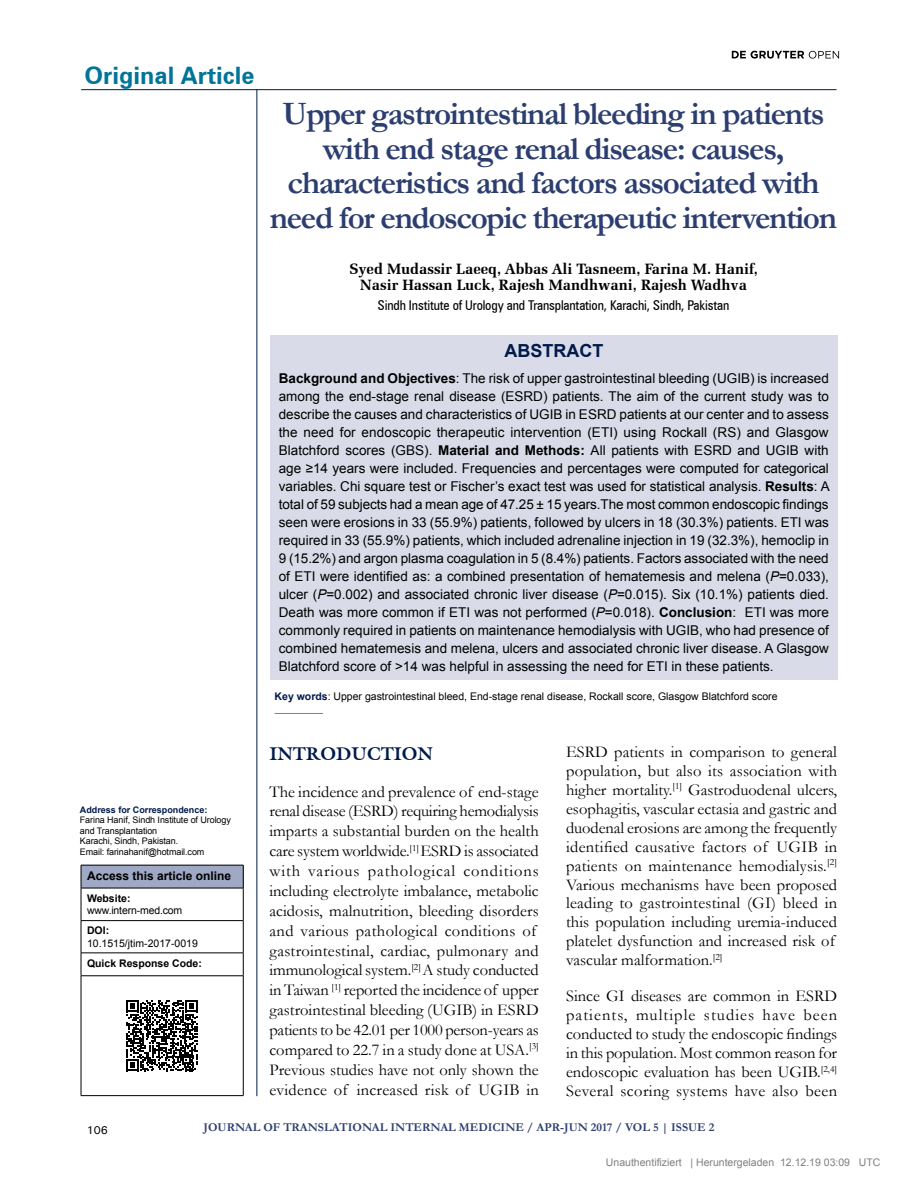
<style>
.page{position:relative;width:918px;height:1188px;background:#fff}
.page>*{position:absolute;margin:0;border:0;box-sizing:border-box;transform-origin:0 0}
.t1{font:700 33px/34.5px "Garamond";letter-spacing:-.04em;color:#2c3e70;text-align:center}
.t2{font:700 24px "Zurich BT";color:#007499}
.t3{font:700 18px "Galliard IT Cby BT";color:#001a4b}
.t4{font:700 18px "Arial";color:#001a4b}
.t5{font:16.5px/18.9px "Garamond";color:#000}
.t6{font:700 15px/16.5px "Zapf Elliptical 711 BT";color:#000;text-align:center}
.t7{font:13.5px/18px "Arial";color:#000;text-align:justify}
.t8{font:condensed 13.5px "Zurich BT";letter-spacing:-.01em;color:#000}
.t9{font:700 12px "Garamond";color:#2c3e70}
.t10{font:700 12px "Arial";color:#000}
.t11{font:500 11.25px "Univers";color:#000}
.t12{font:10.5px "Arial";color:#000}
.t13{font:10.5px "Arial";color:#808080}
.t14{font:700 10.5px "Arial";color:#000}
.t15{font:9px/10.5px "Arial";letter-spacing:-.01em;color:#000}
.t16{font:700 9px "Arial";color:#001a4b}
.s1{font-weight:700}
.s2{font-style:italic}
.s3{font-weight:700;color:#001a4b}
</style>
<div class="page">
<hr style="left:81px;top:89px;width:756px;height:1px;background:#001a4b">
<svg style="left:732px;top:51px;width:107px;height:8px"></svg>
<hr style="left:256px;top:89px;width:1px;height:1007px;background:#001a4b">
<div style="left:81px;top:865px;width:162px;height:23px;background:#9fa8c4"></div>
<hr style="left:81px;top:865px;width:162px;height:1px;background:#000">
<svg style="left:81px;top:865px;width:1px;height:23px"></svg>
<hr style="left:81px;top:888px;width:162px;height:1px;background:#000">
<hr style="left:81px;top:888px;width:1px;height:32px;background:#000">
<hr style="left:81px;top:920px;width:162px;height:1px;background:#000">
<hr style="left:81px;top:921px;width:1px;height:32px;background:#000">
<hr style="left:81px;top:953px;width:162px;height:1px;background:#000">
<svg style="left:81px;top:953px;width:1px;height:23px"></svg>
<hr style="left:81px;top:976px;width:162px;height:1px;background:#000">
<hr style="left:81px;top:976px;width:1px;height:119px;background:#000">
<svg style="left:243px;top:865px;width:1px;height:23px"></svg>
<hr style="left:243px;top:888px;width:1px;height:32px;background:#000">
<hr style="left:243px;top:921px;width:1px;height:32px;background:#000">
<svg style="left:243px;top:953px;width:1px;height:23px"></svg>
<hr style="left:243px;top:976px;width:1px;height:119px;background:#000">
<hr style="left:81px;top:1095px;width:162px;height:1px;background:#000">
<svg style="left:127px;top:1000px;width:71px;height:71px"></svg>
<div style="left:270px;top:335px;width:567px;height:345px;background:#d9dce8"></div>
<hr style="left:275px;top:713px;width:48px;height:1px;background:#808285">
<h2 class="t2" style="left:85px;top:61px;width:172px">Original Article</h2>
<h1 class="t1" style="left:270px;top:97px;width:569px">Upper gastrointestinal bleeding in patients with end stage renal disease: causes, characteristics and factors associated with need for endoscopic therapeutic intervention</h1>
<p class="t6" style="left:349px;top:260px;width:410px">Syed Mudassir Laeeq, Abbas Ali Tasneem, Farina M. Hanif,<br>Nasir Hassan Luck, Rajesh Mandhwani, Rajesh Wadhva</p>
<p class="t8" style="left:378px;top:297px;width:353px">Sindh Institute of Urology and Transplantation, Karachi, Sindh, Pakistan</p>
<h3 class="t4" style="left:504px;top:339px;width:100px">ABSTRACT</h3>
<p class="t7" style="left:279px;top:370px;width:552px"><span class="s1">Background and Objectives</span>: The risk of upper gastrointestinal bleeding (UGIB) is increased among the end-stage renal disease (ESRD) patients. The aim of the current study was to describe the causes and characteristics of UGIB in ESRD patients at our center and to assess the need for endoscopic therapeutic intervention (ETI) using Rockall (RS) and Glasgow Blatchford scores (GBS). <span class="s1">Material and Methods:</span> All patients with ESRD and UGIB with age ≥14 years were included. Frequencies and percentages were computed for categorical variables. Chi square test or Fischer’s exact test was used for statistical analysis. <span class="s1">Results</span>: A total of 59 subjects had a mean age of 47.25 ± 15 years.The most common endoscopic findings seen were erosions in 33 (55.9%) patients, followed by ulcers in 18 (30.3%) patients. ETI was required in 33 (55.9%) patients, which included adrenaline injection in 19 (32.3%), hemoclip in 9 (15.2%) and argon plasma coagulation in 5 (8.4%) patients. Factors associated with the need of ETI were identified as: a combined presentation of hematemesis and melena (<span class="s2">P</span>=0.033), ulcer (<span class="s2">P</span>=0.002) and associated chronic liver disease (<span class="s2">P</span>=0.015). Six (10.1%) patients died.<br>Death was more common if ETI was not performed (<span class="s2">P</span>=0.018). <span class="s1">Conclusion</span>: ETI was more commonly required in patients on maintenance hemodialysis with UGIB, who had presence of combined hematemesis and melena, ulcers and associated chronic liver disease. A Glasgow Blatchford score of &gt;14 was helpful in assessing the need for ETI in these patients.</p>
<p class="t12" style="left:275px;top:690px;width:505px"><span class="s3">Key words</span>: Upper gastrointestinal bleed, End-stage renal disease, Rockall score, Glasgow Blatchford score</p>
<p class="t16" style="left:80px;top:803px;width:129px">Address for Correspondence:</p>
<p class="t15" style="left:80px;top:815px;width:153px">Farina Hanif, Sindh Institute of Urology and Transplantation<br>Karachi, Sindh, Pakistan.<br>Email: farinahanif@hotmail.com</p>
<p class="t10" style="left:87px;top:868px;width:146px">Access this article online</p>
<p class="t14" style="left:87px;top:891px;width:45px">Website:</p>
<p class="t12" style="left:87px;top:904px;width:97px">www.intern-med.com</p>
<p class="t14" style="left:87px;top:924px;width:24px">DOI:</p>
<p class="t12" style="left:87px;top:936px;width:112px">10.1515/jtim-2017-0019</p>
<p class="t14" style="left:87px;top:956px;width:116px">Quick Response Code:</p>
<h3 class="t3" style="left:269px;top:742px;width:165px">INTRODUCTION</h3>
<p class="t5" style="left:269px;top:781px;width:271px;line-height:19.8px">The incidence and prevalence of end-stage renal disease (ESRD) requiring hemodialysis imparts a substantial burden on the health care system worldwide.<sup>[1]</sup> ESRD is associated with various pathological conditions including electrolyte imbalance, metabolic acidosis, malnutrition, bleeding disorders and various pathological conditions of gastrointestinal, cardiac, pulmonary and immunological system.<sup>[2]</sup> A study conducted in Taiwan <sup>[1]</sup> reported the incidence of upper gastrointestinal bleeding (UGIB) in ESRD patients to be 42.01 per 1000 person-years as compared to 22.7 in a study done at USA.<sup>[3] </sup>Previous studies have not only shown the evidence of increased risk of UGIB in</p>
<p class="t5" style="left:566px;top:742px;width:273px">ESRD patients in comparison to general population, but also its association with higher mortality.<sup>[1]</sup> Gastroduodenal ulcers, esophagitis, vascular ectasia and gastric and duodenal erosions are among the frequently identified causative factors of UGIB in patients on maintenance hemodialysis.<sup>[2] </sup>Various mechanisms have been proposed leading to gastrointestinal (GI) bleed in this population including uremia-induced platelet dysfunction and increased risk of vascular malformation.<sup>[2]</sup></p>
<p class="t5" style="left:566px;top:986px;width:273px;text-align:justify">Since GI diseases are common in ESRD patients, multiple studies have been conducted to study the endoscopic findings in this population. Most common reason for endoscopic evaluation has been UGIB.<sup>[2,4] </sup>Several scoring systems have also been</p>
<p class="t11" style="left:87px;top:1123px;width:23px">106</p>
<p class="t9" style="left:204px;top:1119px;width:512px">JOURNAL OF TRANSLATIONAL INTERNAL MEDICINE / APR-JUN 2017 / VOL 5 | ISSUE 2</p>
<p class="t13" style="left:606px;top:1158px;width:276px">Unauthentifiziert | Heruntergeladen 12.12.19 03:09 UTC</p>
</div>
